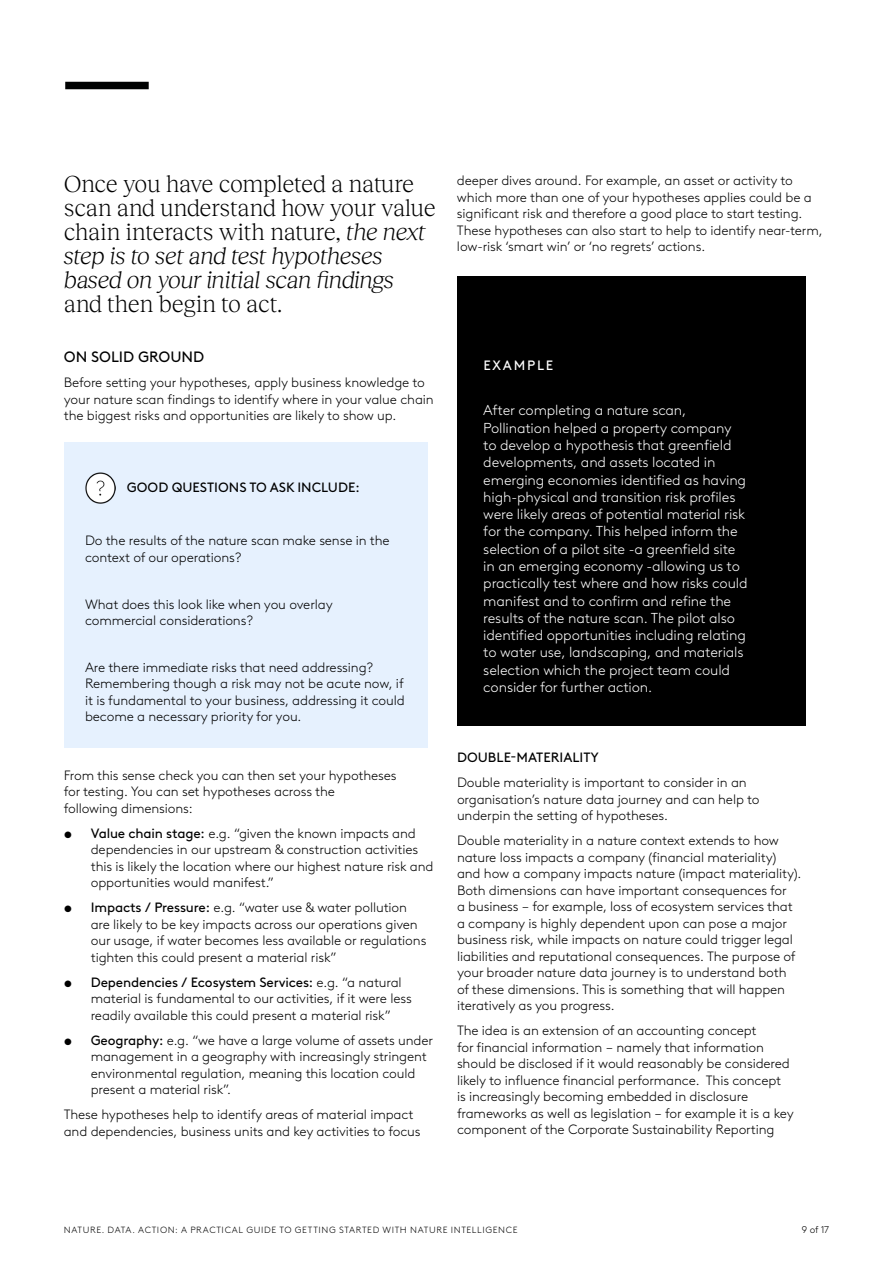
<style>
.page{position:relative;width:893px;height:1263px;background:#fff}
.page>*{position:absolute;margin:0;border:0;box-sizing:border-box;transform-origin:0 0}
.t1{font:300 24px/24px "Reckless Neue";letter-spacing:-.01em;color:#000}
.t2{font:15px "Brown LL";color:#000}
.t3{font:300 14.4px/17.2px "Brown LL";letter-spacing:-.01em;color:#fff}
.t4{font:300 13.5px/16.5px "Brown LL";letter-spacing:-.01em;color:#000}
.t5{font:13.5px "Brown LL";color:#000}
.t6{font:13.5px "Brown LL";letter-spacing:.13em;color:#fff}
.t7{font:300 9.75px "Brown LL";color:#000}
.t8{font:300 9px "Brown LL";letter-spacing:.07em;color:#000}
.s1{font-style:italic}
.s2{font-weight:400}
</style>
<div class="page">
<div style="left:64px;top:442px;width:363px;height:305px;background:#e6f1fe"></div>
<div style="left:457px;top:276px;width:349px;height:450px;background:#000"></div>
<div style="left:65px;top:82px;width:84px;height:7px;background:#000101"></div>
<img style="left:85px;top:473px;width:31px;height:30px">
<h1 class="t1" style="left:64px;top:170px;width:374px">Once you have completed a nature scan and understand how your value chain interacts with nature, <span class="s1">the next step is to set and test hypotheses based on your initial scan findings</span></h1>
<h1 class="t1" style="left:64px;top:290px;width:220px">and then begin to act.</h1>
<p class="t2" style="left:64px;top:346px;width:142px">ON SOLID GROUND</p>
<p class="t4" style="left:64px;top:374px;width:372px">Before setting your hypotheses, apply business knowledge to your nature scan findings to identify where in your value chain the biggest risks and opportunities are likely to show up.</p>
<p class="t5" style="left:127px;top:477px;width:234px">GOOD QUESTIONS TO ASK INCLUDE:</p>
<p class="t4" style="left:85px;top:532px;width:306px">Do the results of the nature scan make sense in the context of our operations?</p>
<p class="t4" style="left:85px;top:595px;width:249px">What does this look like when you overlay commercial considerations?</p>
<p class="t4" style="left:85px;top:658px;width:321px">Are there immediate risks that need addressing?<br>Remembering though a risk may not be acute now, if it is fundamental to your business, addressing it could become a necessary priority for you.</p>
<p class="t4" style="left:64px;top:766px;width:334px">From this sense check you can then set your hypotheses for testing. You can set hypotheses across the<br>following dimensions:</p>
<p class="t4" style="left:91px;top:824px;width:344px;text-indent:-27px"><span class="s2">• Value chain stage:</span> e.g. “given the known impacts and dependencies in our upstream &amp; construction activities this is likely the location where our highest nature risk and opportunities would manifest.”</p>
<p class="t4" style="left:91px;top:899px;width:337px;text-indent:-27px"><span class="s2">• Impacts / Pressure:</span> e.g. “water use &amp; water pollution are likely to be key impacts across our operations given our usage, if water becomes less available or regulations tighten this could present a material risk”</p>
<p class="t4" style="left:91px;top:973px;width:322px;text-indent:-27px"><span class="s2">• Dependencies / Ecosystem Services:</span> e.g. “a natural material is fundamental to our activities, if it were less readily available this could present a material risk”</p>
<p class="t4" style="left:91px;top:1031px;width:344px;text-indent:-27px"><span class="s2">• Geography:</span> e.g. “we have a large volume of assets under management in a geography with increasingly stringent environmental regulation, meaning this location could present a material risk”.</p>
<p class="t4" style="left:64px;top:1105px;width:358px">These hypotheses help to identify areas of material impact and dependencies, business units and key activities to focus</p>
<p class="t4" style="left:457px;top:171px;width:367px">deeper dives around. For example, an asset or activity to which more than one of your hypotheses applies could be a significant risk and therefore a good place to start testing.<br>These hypotheses can also start to help to identify near-term, low-risk ‘smart win’ or ‘no regrets’ actions.</p>
<p class="t6" style="left:483px;top:355px;width:72px">EXAMPLE</p>
<p class="t3" style="left:483px;top:401px;width:266px">After completing a nature scan, Pollination helped a property company to develop a hypothesis that greenfield developments, and assets located in emerging economies identified as having high-physical and transition risk profiles were likely areas of potential material risk for the company. This helped inform the selection of a pilot site -a greenfield site in an emerging economy -allowing us to practically test where and how risks could manifest and to confirm and refine the results of the nature scan. The pilot also identified opportunities including relating to water use, landscaping, and materials selection which the project team could consider for further action.</p>
<p class="t5" style="left:457px;top:747px;width:143px">DOUBLE-MATERIALITY</p>
<p class="t4" style="left:457px;top:773px;width:304px">Double materiality is important to consider in an organisation’s nature data journey and can help to underpin the setting of hypotheses.</p>
<p class="t4" style="left:457px;top:831px;width:346px">Double materiality in a nature context extends to how nature loss impacts a company (financial materiality) and how a company impacts nature (impact materiality).<br>Both dimensions can have important consequences for<br>a business – for example, loss of ecosystem services that a company is highly dependent upon can pose a major business risk, while impacts on nature could trigger legal liabilities and reputational consequences. The purpose of your broader nature data journey is to understand both of these dimensions. This is something that will happen iteratively as you progress.</p>
<p class="t4" style="left:457px;top:1021px;width:338px">The idea is an extension of an accounting concept<br>for financial information – namely that information should be disclosed if it would reasonably be considered likely to influence financial performance. This concept<br>is increasingly becoming embedded in disclosure frameworks as well as legislation – for example it is a key component of the Corporate Sustainability Reporting</p>
<p class="t8" style="left:64px;top:1223px;width:455px">NATURE. DATA. ACTION: A PRACTICAL GUIDE TO GETTING STARTED WITH NATURE INTELLIGENCE</p>
<p class="t7" style="left:802px;top:1223px;width:29px">9 of 17</p>
</div>
